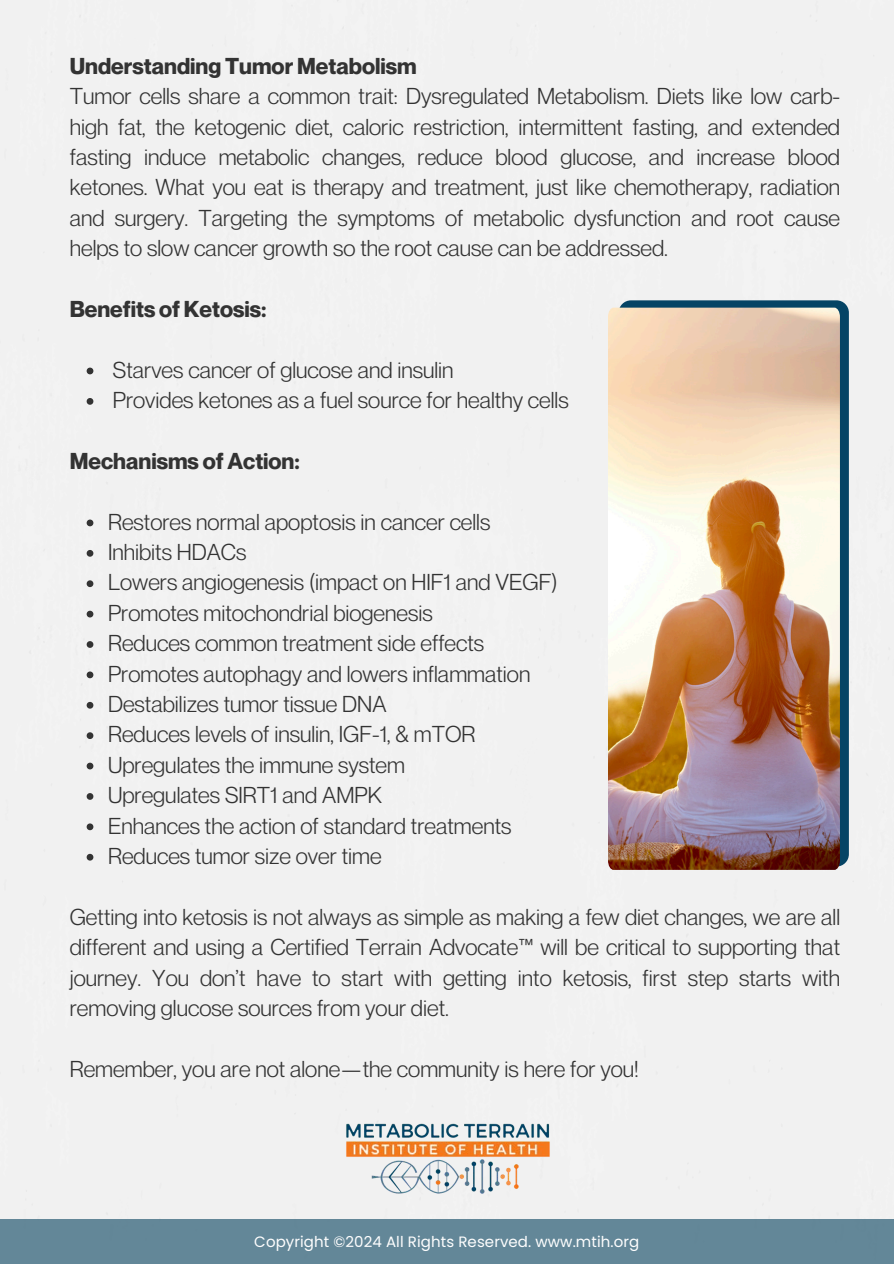
<style>
.page{position:relative;width:894px;height:1264px;background:#fff}
.page>*{position:absolute;margin:0;border:0;box-sizing:border-box;transform-origin:0 0}
.t1{font:22.5px/30.3px "Neue Montreal";color:#333}
.t2{font:700 22.5px "Neue Montreal";color:#333}
.t3{font:15px "Poppins";letter-spacing:.005em;color:#fefefe}
.s1{font-weight:700}
</style>
<div class="page">
<div style="left:0;top:0;width:893px;height:1218px;background:#f1f1f1"></div>
<div style="left:0;top:1218px;width:893px;height:45px;background:#638798"></div>
<svg style="left:87px;top:367px;width:6px;height:7px"></svg>
<svg style="left:87px;top:398px;width:6px;height:7px"></svg>
<svg style="left:87px;top:519px;width:6px;height:7px"></svg>
<svg style="left:87px;top:550px;width:6px;height:6px"></svg>
<svg style="left:87px;top:580px;width:6px;height:7px"></svg>
<svg style="left:87px;top:610px;width:6px;height:7px"></svg>
<svg style="left:87px;top:641px;width:6px;height:7px"></svg>
<svg style="left:87px;top:671px;width:6px;height:7px"></svg>
<svg style="left:87px;top:702px;width:6px;height:6px"></svg>
<svg style="left:87px;top:732px;width:6px;height:7px"></svg>
<svg style="left:87px;top:762px;width:6px;height:7px"></svg>
<svg style="left:87px;top:793px;width:6px;height:6px"></svg>
<svg style="left:87px;top:823px;width:6px;height:7px"></svg>
<svg style="left:87px;top:853px;width:6px;height:7px"></svg>
<img style="left:335px;top:1108px;width:223px;height:99px">
<div style="left:618px;top:300px;width:230px;height:566px;background:#054465;border-radius:12px"></div>
<img style="left:607px;top:307px;width:232px;height:562px">
<h2 class="t1" style="left:70px;top:50px;width:771px"><span class="s1">Understanding Tumor Metabolism<br></span>Tumor cells share a common trait: Dysregulated Metabolism. Diets like low carb&shy;high fat, the ketogenic diet, caloric restriction, intermittent fasting, and extended fasting induce metabolic changes, reduce blood glucose, and increase blood ketones. What you eat is therapy and treatment, just like chemotherapy, radiation and surgery. Targeting the symptoms of metabolic dysfunction and root cause helps to slow cancer growth so the root cause can be addressed.</h2>
<h1 class="t2" style="left:70px;top:295px;width:198px">Benefits of Ketosis:</h1>
<p class="t1" style="left:113px;top:354px;width:342px">Starves cancer of glucose and insulin</p>
<p class="t1" style="left:113px;top:384px;width:457px">Provides ketones as a fuel source for healthy cells</p>
<h1 class="t2" style="left:70px;top:447px;width:231px">Mechanisms of Action:</h1>
<p class="t1" style="left:108px;top:506px;width:384px">Restores normal apoptosis in cancer cells</p>
<p class="t1" style="left:108px;top:536px;width:140px">Inhibits HDACs</p>
<p class="t1" style="left:108px;top:567px;width:451px">Lowers angiogenesis (impact on HIF1 and VEGF)</p>
<p class="t1" style="left:108px;top:597px;width:326px">Promotes mitochondrial biogenesis</p>
<p class="t1" style="left:108px;top:627px;width:377px">Reduces common treatment side effects</p>
<p class="t1" style="left:108px;top:658px;width:424px">Promotes autophagy and lowers inflammation</p>
<p class="t1" style="left:108px;top:688px;width:280px">Destabilizes tumor tissue DNA</p>
<p class="t1" style="left:108px;top:719px;width:369px">Reduces levels of insulin, IGF-1, &amp; mTOR</p>
<p class="t1" style="left:108px;top:749px;width:298px">Upregulates the immune system</p>
<p class="t1" style="left:108px;top:779px;width:275px">Upregulates SIRT1 and AMPK</p>
<p class="t1" style="left:108px;top:810px;width:405px">Enhances the action of standard treatments</p>
<p class="t1" style="left:108px;top:840px;width:275px">Reduces tumor size over time</p>
<h2 class="t1" style="left:70px;top:901px;width:771px;text-align:justify">Getting into ketosis is not always as simple as making a few diet changes, we are all different and using a Certified Terrain Advocate™ will be critical to supporting that journey. You don’t have to start with getting into ketosis, first step starts with removing glucose sources from your diet.</h2>
<h2 class="t1" style="left:70px;top:1053px;width:570px">Remember, you are not alone—the community is here for you!</h2>
<p class="t3" style="left:254px;top:1231px;width:386px">Copyright ©️2024 All Rights Reserved. www.mtih.org</p>
</div>
